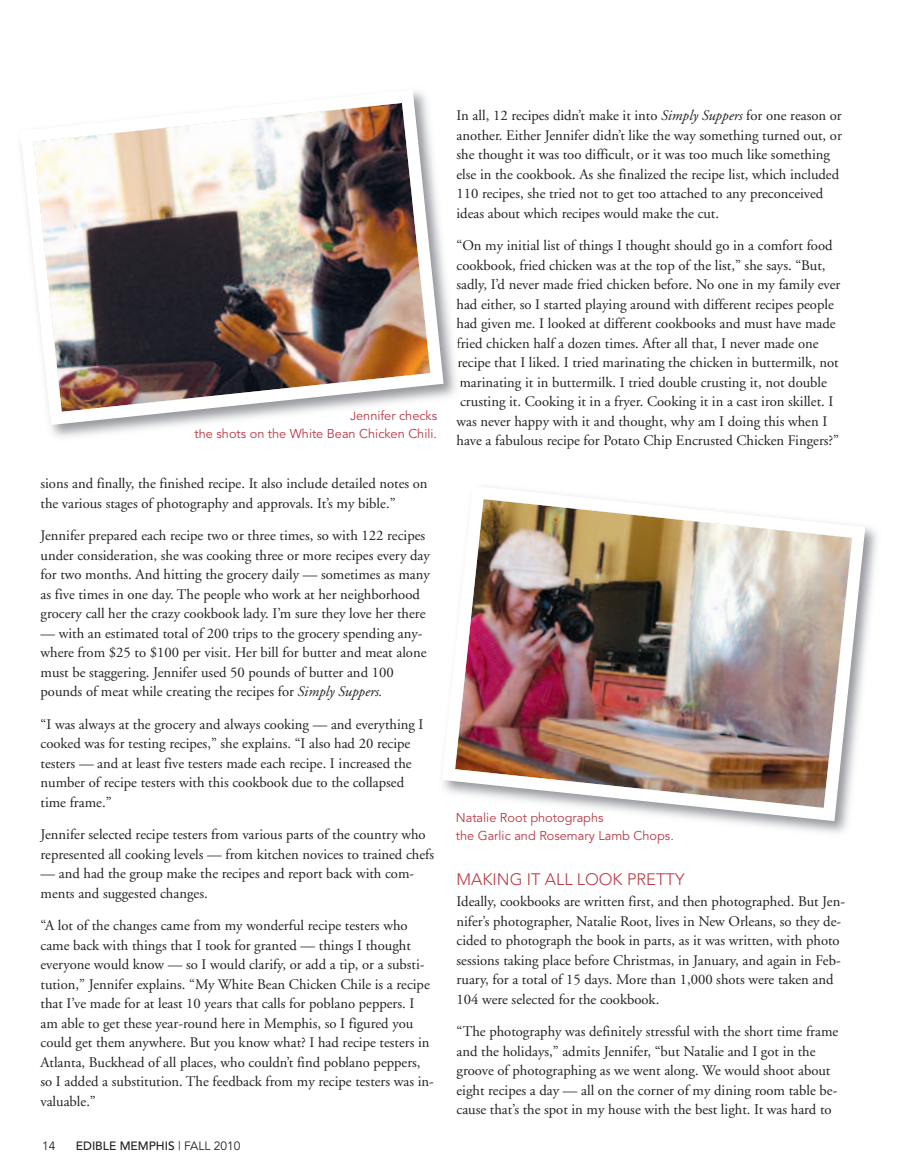
<style>
.page{position:relative;width:905px;height:1175px;background:#fff}
.page>*{position:absolute;margin:0;border:0;box-sizing:border-box;transform-origin:0 0}
.t1{font:300 16.5px "Avenir";color:#b93946}
.t2{font:14.7px/19.5px "Adobe Garamond";color:#231f20}
.t3{font:12.75px/18px "Avenir";color:#b93946}
.t4{font:500 12px "Avenir";color:#231f20}
.t5{font:12px "Avenir";color:#231f20}
.s1{font-style:italic}
.s2{font-weight:400}
</style>
<div class="page">
<img style="left:443px;top:487px;width:428px;height:340px">
<svg style="left:458px;top:361px;width:2px;height:6px"></svg>
<svg style="left:460px;top:380px;width:2px;height:7px"></svg>
<img style="left:21px;top:91px;width:429px;height:340px">
<p class="t3" style="left:194px;top:408px;width:244px;text-align:right">Jennifer checks<br>the shots on the White Bean Chicken Chili.</p>
<p class="t2" style="left:40px;top:475px;width:388px">sions and finally, the finished recipe. It also include detailed notes on the various stages of photography and approvals. It’s my bible.”</p>
<p class="t2" style="left:40px;top:527px;width:391px">Jennifer prepared each recipe two or three times, so with 122 recipes under consideration, she was cooking three or more recipes every day for two months. And hitting the grocery daily — sometimes as many as five times in one day. The people who work at her neighborhood grocery call her the crazy cookbook lady. I’m sure they love her there</p>
<p class="t2" style="left:41px;top:624px;width:387px">— with an estimated total of 200 trips to the grocery spending any&shy;where from $25 to $100 per visit. Her bill for butter and meat alone must be staggering. Jennifer used 50 pounds of butter and 100 pounds of meat while creating the recipes for <span class="s1">Simply Suppers.</span></p>
<p class="t2" style="left:40px;top:715px;width:384px">“I was always at the grocery and always cooking — and everything I cooked was for testing recipes,” she explains. “I also had 20 recipe testers — and at least five testers made each recipe. I increased the number of recipe testers with this cookbook due to the collapsed time frame.”</p>
<p class="t2" style="left:40px;top:826px;width:395px">Jennifer selected recipe testers from various parts of the country who represented all cooking levels — from kitchen novices to trained chefs</p>
<p class="t2" style="left:40px;top:865px;width:375px">— and had the group make the recipes and report back with com&shy;ments and suggested changes.</p>
<p class="t2" style="left:40px;top:917px;width:395px">“A lot of the changes came from my wonderful recipe testers who came back with things that I took for granted — things I thought everyone would know — so I would clarify, or add a tip, or a substi&shy;tution,” Jennifer explains. “My White Bean Chicken Chile is a recipe that I’ve made for at least 10 years that calls for poblano peppers. I am able to get these year-round here in Memphis, so I figured you could get them anywhere. But you know what? I had recipe testers in Atlanta, Buckhead of all places, who couldn’t find poblano peppers, so I added a substitution. The feedback from my recipe testers was in&shy;valuable.”</p>
<p class="t5" style="left:42px;top:1140px;width:15px">14</p>
<p class="t4" style="left:76px;top:1140px;width:166px">EDIBLE MEMPHIS <span class="s2">| FALL 2010</span></p>
<p class="t2" style="left:456px;top:107px;width:387px">In all, 12 recipes didn’t make it into <span class="s1">Simply Suppers</span> for one reason or another. Either Jennifer didn’t like the way something turned out, or she thought it was too difficult, or it was too much like something else in the cookbook. As she finalized the recipe list, which included 110 recipes, she tried not to get too attached to any preconceived ideas about which recipes would make the cut.</p>
<p class="t2" style="left:456px;top:237px;width:385px">“On my initial list of things I thought should go in a comfort food cookbook, fried chicken was at the top of the list,” she says. “But, sadly, I’d never made fried chicken before. No one in my family ever had either, so I started playing around with different recipes people had given me. I looked at different cookbooks and must have made fried chicken half a dozen times. After all that, I never made one recipe that I liked. I tried marinating the chicken in buttermilk, not marinating it in buttermilk. I tried double crusting it, not double crusting it. Cooking it in a fryer. Cooking it in a cast iron skillet. I was never happy with it and thought, why am I doing this when I have a fabulous recipe for Potato Chip Encrusted Chicken Fingers?”</p>
<p class="t3" style="left:456px;top:810px;width:219px">Natalie Root photographs<br>the Garlic and Rosemary Lamb Chops.</p>
<p class="t1" style="left:456px;top:872px;width:229px">MAKING IT ALL LOOK PRETTY</p>
<p class="t2" style="left:456px;top:893px;width:390px">Ideally, cookbooks are written first, and then photographed. But Jen&shy;nifer’s photographer, Natalie Root, lives in New Orleans, so they de&shy;cided to photograph the book in parts, as it was written, with photo sessions taking place before Christmas, in January, and again in Feb&shy;ruary, for a total of 15 days. More than 1,000 shots were taken and 104 were selected for the cookbook.</p>
<p class="t2" style="left:456px;top:1023px;width:383px">“The photography was definitely stressful with the short time frame and the holidays,” admits Jennifer, “but Natalie and I got in the groove of photographing as we went along. We would shoot about eight recipes a day — all on the corner of my dining room table be&shy;cause that’s the spot in my house with the best light. It was hard to</p>
</div>
